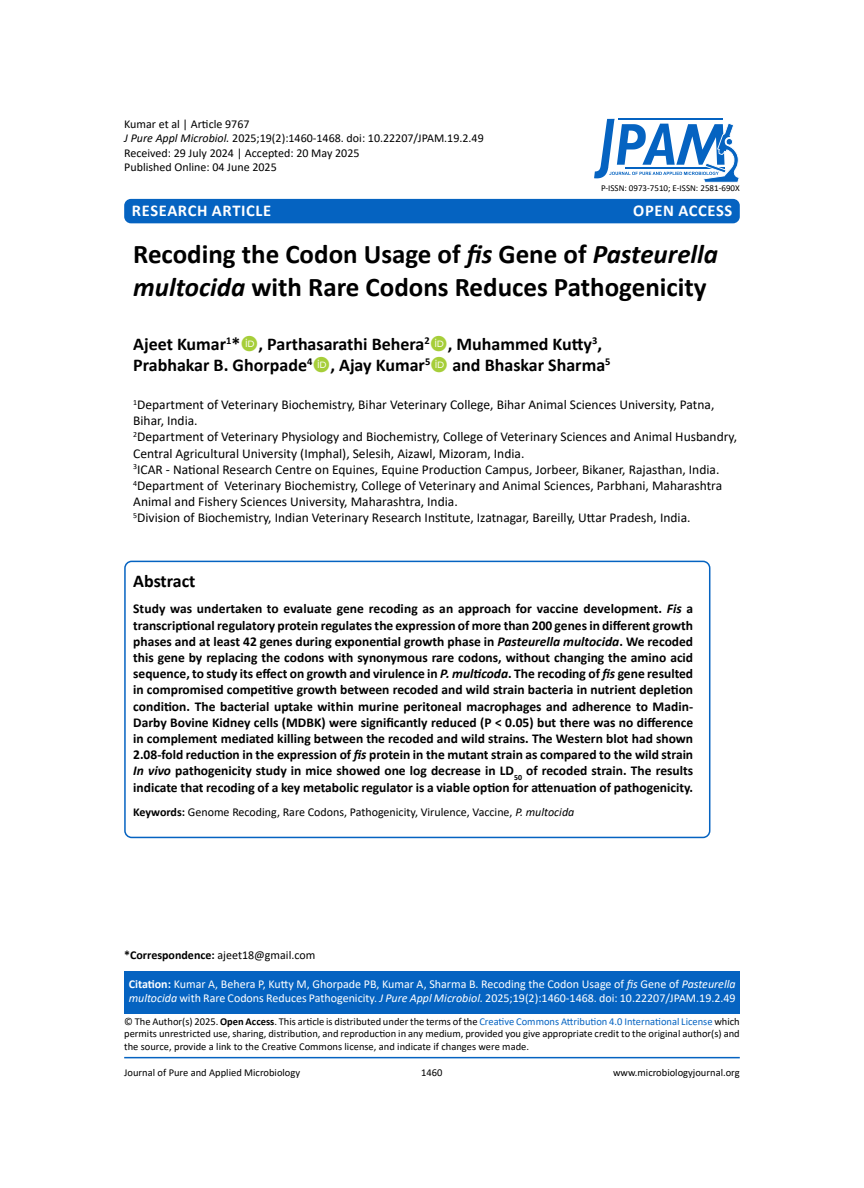
<style>
.page{position:relative;width:864px;height:1188px;background:#fff}
.page>*{position:absolute;margin:0;border:0;box-sizing:border-box;transform-origin:0 0}
.JPAM_Heading{font:700 27px/32.4px "Calibri";color:#000}
.JPAM_Author_Name{font:700 18px "Calibri";color:#000}
.JPAM_ABSTRACT{font:700 18px "Calibri";color:#000}
.t1{font:700 16.5px "Calibri";letter-spacing:.04em;color:#fff}
.JPAM_ABSTRACT-2{font:700 13.5px/16.2px "Calibri";color:#000;text-align:justify}
.JPAM_Adds___Keys{font:13.5px/16.2px "Calibri";color:#000}
.JPAM_ABSTRACT-3{font:12px "Calibri";color:#000}
.JPAM_Body_text{font:12px/14.4px "Calibri";color:#fff}
.JPAM_Body_text-2{font:12px "Calibri";color:#000}
.Body_text{font:10.5px/12.6px "Calibri";color:#000;text-align:justify}
.t2{font:9px "Calibri";color:#000}
.s1{font-style:italic}
.s2{font-weight:700}
.s3{color:#0563c1}
</style>
<div class="page">
<div style="left:124px;top:971px;width:616px;height:43px;background:#0563c1"></div>
<hr style="left:124px;top:1057px;width:616px;height:1px;background:#0563c1">
<div style="left:124px;top:199px;width:616px;height:24px;background:#0563c1;border-radius:7px"></div>
<svg style="left:594px;top:119px;width:145px;height:64px"></svg>
<div style="left:124px;top:561px;width:586px;height:277px;border:2px solid #0563c1;border-radius:7px"></div>
<p class="JPAM_ABSTRACT-3" style="left:124px;top:115px;width:127px">Kumar et al | Article 9767</p>
<p class="JPAM_ABSTRACT-3" style="left:124px;top:130px;width:361px"><span class="s1">J Pure Appl Microbiol.</span> 2025;19(2):1460-1468. doi: 10.22207/JPAM.19.2.49</p>
<p class="JPAM_ABSTRACT-3" style="left:124px;top:144px;width:237px">Received: 29 July 2024 | Accepted: 20 May 2025</p>
<p class="JPAM_ABSTRACT-3" style="left:124px;top:159px;width:154px">Published Online: 04 June 2025</p>
<p class="t1" style="left:132px;top:198px;width:141px">RESEARCH ARTICLE</p>
<p class="t1" style="left:633px;top:198px;width:101px">OPEN ACCESS</p>
<p class="t2" style="left:601px;top:182px;width:140px">P-ISSN: 0973-7510; E-ISSN: 2581-690X</p>
<p class="JPAM_Heading" style="left:133px;top:238px;width:586px">Recoding the Codon Usage of <span class="s1">fis</span> Gene of <span class="s1">Pasteurella multocida</span> with Rare Codons Reduces Pathogenicity</p>
<p class="JPAM_Author_Name" style="left:133px;top:331px;width:470px">Ajeet Kumar<sup>1</sup>* , Parthasarathi Behera<sup>2</sup> , Muhammed Kutty<sup>3</sup>,</p>
<p class="JPAM_Author_Name" style="left:133px;top:353px;width:479px">Prabhakar B. Ghorpade<sup>4</sup> , Ajay Kumar<sup>5</sup> and Bhaskar Sharma<sup>5</sup></p>
<p class="JPAM_Adds___Keys" style="left:133px;top:396px;width:583px"><sup>1</sup>Department of Veterinary Biochemistry, Bihar Veterinary College, Bihar Animal Sciences University, Patna,<br>Bihar, India.</p>
<p class="JPAM_Adds___Keys" style="left:133px;top:429px;width:605px"><sup>2</sup>Department of Veterinary Physiology and Biochemistry, College of Veterinary Sciences and Animal Husbandry,<br>Central Agricultural University (Imphal), Selesih, Aizawl, Mizoram, India.</p>
<p class="JPAM_Adds___Keys" style="left:133px;top:461px;width:588px"><sup>3</sup>ICAR - National Research Centre on Equines, Equine Production Campus, Jorbeer, Bikaner, Rajasthan, India.</p>
<p class="JPAM_Adds___Keys" style="left:133px;top:477px;width:591px"><sup>4</sup>Department of Veterinary Biochemistry, College of Veterinary and Animal Sciences, Parbhani, Maharashtra<br>Animal and Fishery Sciences University, Maharashtra, India.</p>
<p class="JPAM_Adds___Keys" style="left:133px;top:510px;width:559px"><sup>5</sup>Division of Biochemistry, Indian Veterinary Research Institute, Izatnagar, Bareilly, Uttar Pradesh, India.</p>
<p class="JPAM_ABSTRACT" style="left:133px;top:568px;width:64px">Abstract</p>
<p class="JPAM_ABSTRACT-2" style="left:133px;top:601px;width:562px">Study was undertaken to evaluate gene recoding as an approach for vaccine development. <span class="s1">Fis</span> a transcriptional regulatory protein regulates the expression of more than 200 genes in different growth phases and at least 42 genes during exponential growth phase in <span class="s1">Pasteurella multocida</span>. We recoded this gene by replacing the codons with synonymous rare codons, without changing the amino acid sequence, to study its effect on growth and virulence in <span class="s1">P. multicoda</span>. The recoding of <span class="s1">fis</span> gene resulted in compromised competitive growth between recoded and wild strain bacteria in nutrient depletion condition. The bacterial uptake within murine peritoneal macrophages and adherence to Madin-Darby Bovine Kidney cells (MDBK) were significantly reduced (P &lt; 0.05) but there was no difference in complement mediated killing between the recoded and wild strains. The Western blot had shown 2.08-fold reduction in the expression of <span class="s1">fis</span> protein in the mutant strain as compared to the wild strain <span class="s1">In vivo</span> pathogenicity study in mice showed one log decrease in LD<sub>50</sub> of recoded strain. The results indicate that recoding of a key metabolic regulator is a viable option for attenuation of pathogenicity.</p>
<p class="JPAM_ABSTRACT-3" style="left:133px;top:804px;width:443px"><span class="s2">Keywords:</span> Genome Recoding, Rare Codons, Pathogenicity, Virulence, Vaccine, <span class="s1">P. multocida</span></p>
<p class="JPAM_Body_text-2" style="left:124px;top:947px;width:193px"><span class="s2">*Correspondence:</span> ajeet18@gmail.com</p>
<p class="JPAM_Body_text" style="left:129px;top:976px;width:609px"><span class="s2">Citation:</span> Kumar A, Behera P, Kutty M, Ghorpade PB, Kumar A, Sharma B. Recoding the Codon Usage of <span class="s1">fis</span> Gene of <span class="s1">Pasteurella multocida</span> with Rare Codons Reduces Pathogenicity. <span class="s1">J Pure Appl Microbiol.</span> 2025;19(2):1460-1468. doi: 10.22207/JPAM.19.2.49</p>
<p class="Body_text" style="left:124px;top:1015px;width:617px">© The Author(s) 2025. <span class="s2">Open Access</span>. This article is distributed under the terms of the <span class="s3">Creative Commons Attribution 4.0 International License</span> which permits unrestricted use, sharing, distribution, and reproduction in any medium, provided you give appropriate credit to the original author(s) and the source, provide a link to the Creative Commons license, and indicate if changes were made.</p>
<p class="Body_text" style="left:124px;top:1066px;width:177px">Journal of Pure and Applied Microbiology</p>
<p class="Body_text" style="left:421px;top:1066px;width:23px">1460</p>
<p class="Body_text" style="left:613px;top:1066px;width:128px">www.microbiologyjournal.org</p>
</div>
